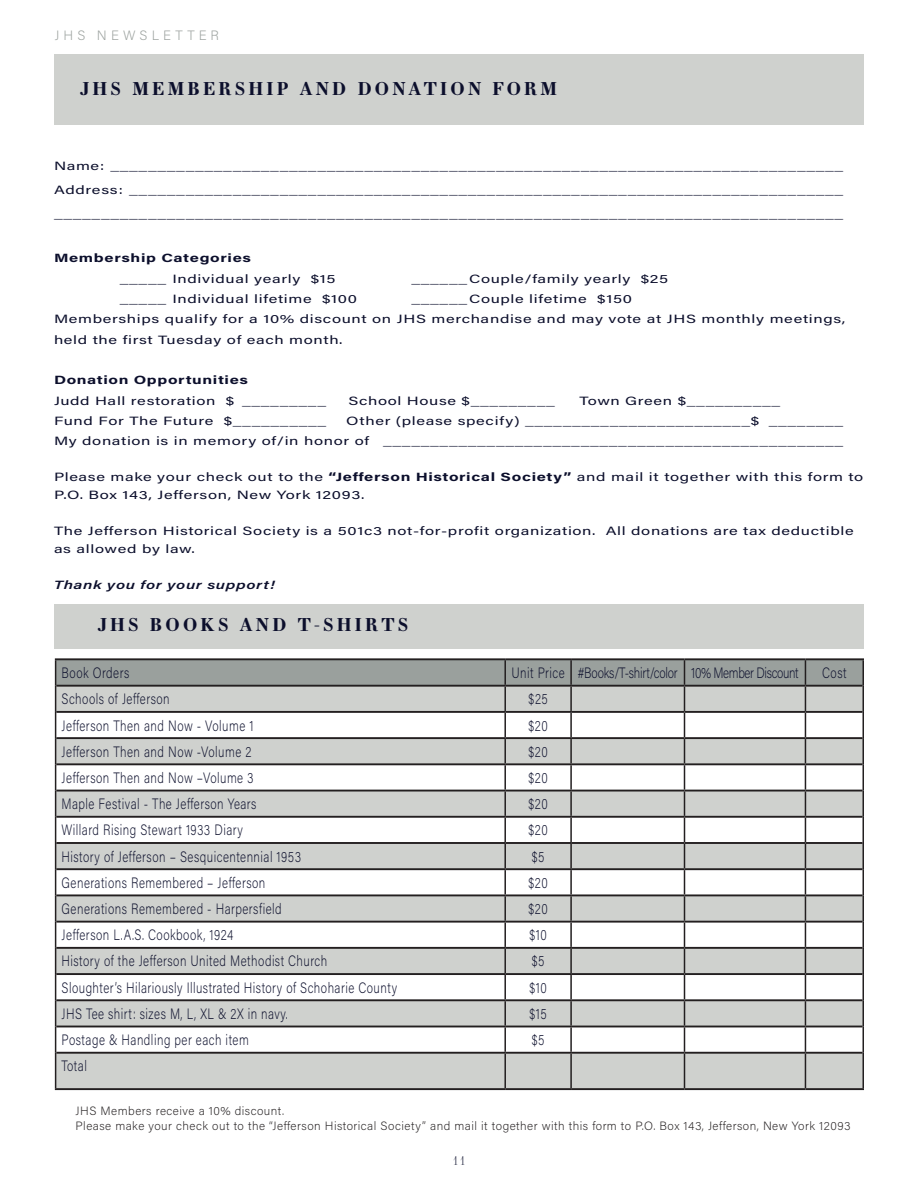
<style>
.page{position:relative;width:918px;height:1188px;background:#fff}
.page>*{position:absolute;margin:0;border:0;box-sizing:border-box;transform-origin:0 0}
.Body_Text_-_Left_Jus{font:700 18px "Essonnes Text";letter-spacing:.18em;color:#0c0f2c}
.Body_Text_-_Left_Jus-2{font:200 15px "Acumin Pro";letter-spacing:.04em;color:#0c0f2c;scale:.79 1}
.Body_Text_-_Left_Jus-3{font:200 15px "Acumin Pro";letter-spacing:-.02em;color:#0c0f2c;scale:.79 1}
.Body_Text_-_Left_Jus-4{font:200 15px "Acumin Pro";letter-spacing:-.03em;color:#0c0f2c;scale:.79 1}
.t1{font:200 13.5px "Acumin Pro";letter-spacing:.3em;color:#9aa09d}
.Body_Text_-_Left_Jus-5{font:12px/18px "Acumin Pro";letter-spacing:.04em;color:#0c0f2c;scale:1.38 1}
.Body_Text_-_Left_Jus-6{font:200 12px "Acumin Pro";letter-spacing:.04em;color:#231f20}
.Body_Text_-_Left_Jus-7{font:700 12px "Acumin Pro";letter-spacing:.04em;color:#0c0f2c;scale:1.38 1}
.Body_Text_-_Left_Jus-8{font:italic 600 12px "Acumin Pro";letter-spacing:.04em;color:#0c0f2c;scale:1.38 1}
.t2{font:300 12px "Essonnes Display";color:#0c0f2c}
.s1{font-weight:700}
</style>
<div class="page">
<div style="left:54px;top:605px;width:810px;height:44px;background:#cfd1ce"></div>
<div style="left:55px;top:54px;width:809px;height:71px;background:#cfd1ce"></div>
<div style="left:56px;top:1054px;width:806px;height:34px;background:#cfd1ce"></div>
<hr style="left:55px;top:658px;width:450px;height:2px;background:#231f20">
<hr style="left:505px;top:658px;width:66px;height:2px;background:#231f20">
<hr style="left:571px;top:658px;width:114px;height:2px;background:#231f20">
<hr style="left:685px;top:658px;width:120px;height:2px;background:#231f20">
<hr style="left:805px;top:658px;width:59px;height:2px;background:#231f20">
<hr style="left:56px;top:1052px;width:449px;height:2px;background:#231f20">
<hr style="left:505px;top:1052px;width:66px;height:2px;background:#231f20">
<hr style="left:571px;top:1052px;width:114px;height:2px;background:#231f20">
<hr style="left:685px;top:1052px;width:120px;height:2px;background:#231f20">
<hr style="left:805px;top:1052px;width:57px;height:2px;background:#231f20">
<hr style="left:55px;top:1088px;width:450px;height:2px;background:#231f20">
<hr style="left:505px;top:1088px;width:66px;height:2px;background:#231f20">
<hr style="left:571px;top:1088px;width:114px;height:2px;background:#231f20">
<hr style="left:685px;top:1088px;width:120px;height:2px;background:#231f20">
<hr style="left:805px;top:1088px;width:59px;height:2px;background:#231f20">
<hr style="left:862px;top:660px;width:2px;height:26px;background:#231f20">
<hr style="left:862px;top:686px;width:2px;height:26px;background:#231f20">
<hr style="left:862px;top:712px;width:2px;height:26px;background:#231f20">
<hr style="left:862px;top:738px;width:2px;height:26px;background:#231f20">
<hr style="left:862px;top:764px;width:2px;height:27px;background:#231f20">
<hr style="left:862px;top:791px;width:2px;height:26px;background:#231f20">
<hr style="left:862px;top:817px;width:2px;height:26px;background:#231f20">
<hr style="left:862px;top:843px;width:2px;height:26px;background:#231f20">
<hr style="left:862px;top:869px;width:2px;height:26px;background:#231f20">
<hr style="left:862px;top:895px;width:2px;height:27px;background:#231f20">
<hr style="left:862px;top:922px;width:2px;height:26px;background:#231f20">
<hr style="left:862px;top:948px;width:2px;height:26px;background:#231f20">
<hr style="left:862px;top:974px;width:2px;height:26px;background:#231f20">
<hr style="left:862px;top:1000px;width:2px;height:27px;background:#231f20">
<svg style="left:55px;top:659px;width:808px;height:394px"></svg>
<hr style="left:862px;top:1027px;width:2px;height:26px;background:#231f20">
<hr style="left:55px;top:1053px;width:1px;height:35px;background:#231f20">
<hr style="left:504px;top:1054px;width:2px;height:34px;background:#231f20">
<hr style="left:570px;top:1054px;width:2px;height:34px;background:#231f20">
<hr style="left:684px;top:1054px;width:1px;height:34px;background:#231f20">
<hr style="left:805px;top:1054px;width:1px;height:34px;background:#231f20">
<hr style="left:862px;top:1053px;width:2px;height:35px;background:#231f20">
<p class="t1" style="left:55px;top:26px;width:166px">JHS NEWSLETTER</p>
<p class="Body_Text_-_Left_Jus" style="left:80px;top:76px;width:479px">JHS MEMBERSHIP AND DONATION FORM</p>
<p class="Body_Text_-_Left_Jus-5" style="left:54px;top:156px;width:574px">Name: ______________________________________________________________________________</p>
<p class="Body_Text_-_Left_Jus-5" style="left:54px;top:180px;width:574px">Address: ____________________________________________________________________________</p>
<p class="Body_Text_-_Left_Jus-5" style="left:54px;top:204px;width:574px">____________________________________________________________________________________</p>
<p class="Body_Text_-_Left_Jus-7" style="left:54px;top:250px;width:144px">Membership Categories</p>
<p class="Body_Text_-_Left_Jus-5" style="left:120px;top:269px;width:158px">_____ Individual yearly $15</p>
<p class="Body_Text_-_Left_Jus-5" style="left:411px;top:269px;width:188px">______Couple/family yearly $25</p>
<p class="Body_Text_-_Left_Jus-5" style="left:120px;top:289px;width:173px">_____ Individual lifetime $100</p>
<p class="Body_Text_-_Left_Jus-5" style="left:411px;top:289px;width:161px">______Couple lifetime $150</p>
<p class="Body_Text_-_Left_Jus-5" style="left:54px;top:308px;width:575px;line-height:20.4px">Memberships qualify for a 10% discount on JHS merchandise and may vote at JHS monthly meetings, held the first Tuesday of each month.</p>
<p class="Body_Text_-_Left_Jus-7" style="left:54px;top:372px;width:142px">Donation Opportunities</p>
<p class="Body_Text_-_Left_Jus-5" style="left:54px;top:391px;width:199px">Judd Hall restoration $ _________</p>
<p class="Body_Text_-_Left_Jus-5" style="left:348px;top:391px;width:151px">School House $_________</p>
<p class="Body_Text_-_Left_Jus-5" style="left:580px;top:391px;width:147px">Town Green $__________</p>
<p class="Body_Text_-_Left_Jus-5" style="left:54px;top:411px;width:199px">Fund For The Future $__________</p>
<p class="Body_Text_-_Left_Jus-5" style="left:346px;top:411px;width:362px">Other (please specify) ________________________$ ________</p>
<p class="Body_Text_-_Left_Jus-5" style="left:54px;top:432px;width:574px">My donation is in memory of/in honor of _________________________________________________</p>
<p class="Body_Text_-_Left_Jus-5" style="left:54px;top:467px;width:588px">Please make your check out to the <span class="s1">“Jefferson Historical Society”</span> and mail it together with this form to<br>P.O. Box 143, Jefferson, New York 12093.</p>
<p class="Body_Text_-_Left_Jus-5" style="left:54px;top:521px;width:581px">The Jefferson Historical Society is a 501c3 not-for-profit organization. All donations are tax deductible as allowed by law.</p>
<p class="Body_Text_-_Left_Jus-8" style="left:54px;top:576px;width:161px">Thank you for your support!</p>
<p class="Body_Text_-_Left_Jus" style="left:97px;top:612px;width:312px">JHS BOOKS AND T-SHIRTS</p>
<p class="Body_Text_-_Left_Jus-2" style="left:62px;top:662px;width:87px">Book Orders</p>
<p class="Body_Text_-_Left_Jus-2" style="left:512px;top:662px;width:69px">Unit Price</p>
<p class="Body_Text_-_Left_Jus-3" style="left:578px;top:662px;width:128px">#Books/T-shirt/color</p>
<p class="Body_Text_-_Left_Jus-4" style="left:691px;top:662px;width:137px">10% Member Discount</p>
<p class="Body_Text_-_Left_Jus-2" style="left:822px;top:662px;width:33px">Cost</p>
<p class="Body_Text_-_Left_Jus-2" style="left:62px;top:689px;width:138px">Schools of Jefferson</p>
<p class="Body_Text_-_Left_Jus-2" style="left:529px;top:689px;width:26px">$25</p>
<p class="Body_Text_-_Left_Jus-2" style="left:62px;top:715px;width:244px">Jefferson Then and Now - Volume 1</p>
<p class="Body_Text_-_Left_Jus-2" style="left:528px;top:715px;width:26px">$20</p>
<p class="Body_Text_-_Left_Jus-2" style="left:62px;top:741px;width:242px">Jefferson Then and Now -Volume 2</p>
<p class="Body_Text_-_Left_Jus-2" style="left:528px;top:741px;width:26px">$20</p>
<p class="Body_Text_-_Left_Jus-2" style="left:62px;top:767px;width:245px">Jefferson Then and Now –Volume 3</p>
<p class="Body_Text_-_Left_Jus-2" style="left:528px;top:767px;width:26px">$20</p>
<p class="Body_Text_-_Left_Jus-2" style="left:62px;top:794px;width:248px">Maple Festival - The Jefferson Years</p>
<p class="Body_Text_-_Left_Jus-2" style="left:528px;top:794px;width:26px">$20</p>
<p class="Body_Text_-_Left_Jus-2" style="left:62px;top:820px;width:231px">Willard Rising Stewart 1933 Diary</p>
<p class="Body_Text_-_Left_Jus-2" style="left:528px;top:820px;width:26px">$20</p>
<p class="Body_Text_-_Left_Jus-2" style="left:62px;top:846px;width:305px">History of Jefferson – Sesquicentennial 1953</p>
<p class="Body_Text_-_Left_Jus-2" style="left:532px;top:846px;width:18px">$5</p>
<p class="Body_Text_-_Left_Jus-2" style="left:62px;top:872px;width:259px">Generations Remembered – Jefferson</p>
<p class="Body_Text_-_Left_Jus-2" style="left:528px;top:872px;width:26px">$20</p>
<p class="Body_Text_-_Left_Jus-2" style="left:62px;top:899px;width:280px">Generations Remembered - Harpersfield</p>
<p class="Body_Text_-_Left_Jus-2" style="left:528px;top:899px;width:26px">$20</p>
<p class="Body_Text_-_Left_Jus-2" style="left:62px;top:925px;width:219px">Jefferson L.A.S. Cookbook, 1924</p>
<p class="Body_Text_-_Left_Jus-2" style="left:529px;top:925px;width:24px">$10</p>
<p class="Body_Text_-_Left_Jus-2" style="left:62px;top:951px;width:338px">History of the Jefferson United Methodist Church</p>
<p class="Body_Text_-_Left_Jus-2" style="left:532px;top:951px;width:18px">$5</p>
<p class="Body_Text_-_Left_Jus-2" style="left:62px;top:977px;width:426px">Sloughter’s Hilariously Illustrated History of Schoharie County</p>
<p class="Body_Text_-_Left_Jus-2" style="left:529px;top:977px;width:24px">$10</p>
<p class="Body_Text_-_Left_Jus-2" style="left:62px;top:1003px;width:288px">JHS Tee shirt: sizes M, L, XL &amp; 2X in navy.</p>
<p class="Body_Text_-_Left_Jus-2" style="left:530px;top:1003px;width:23px">$15</p>
<p class="Body_Text_-_Left_Jus-2" style="left:62px;top:1030px;width:238px">Postage &amp; Handling per each item</p>
<p class="Body_Text_-_Left_Jus-2" style="left:532px;top:1030px;width:18px">$5</p>
<p class="Body_Text_-_Left_Jus-2" style="left:62px;top:1056px;width:34px">Total</p>
<p class="Body_Text_-_Left_Jus-6" style="left:76px;top:1103px;width:210px">JHS Members receive a 10% discount.</p>
<p class="Body_Text_-_Left_Jus-6" style="left:76px;top:1118px;width:777px">Please make your check out to the “Jefferson Historical Society” and mail it together with this form to P.O. Box 143, Jefferson, New York 12093</p>
<p class="t2" style="left:453px;top:1152px;width:13px">11</p>
</div>
